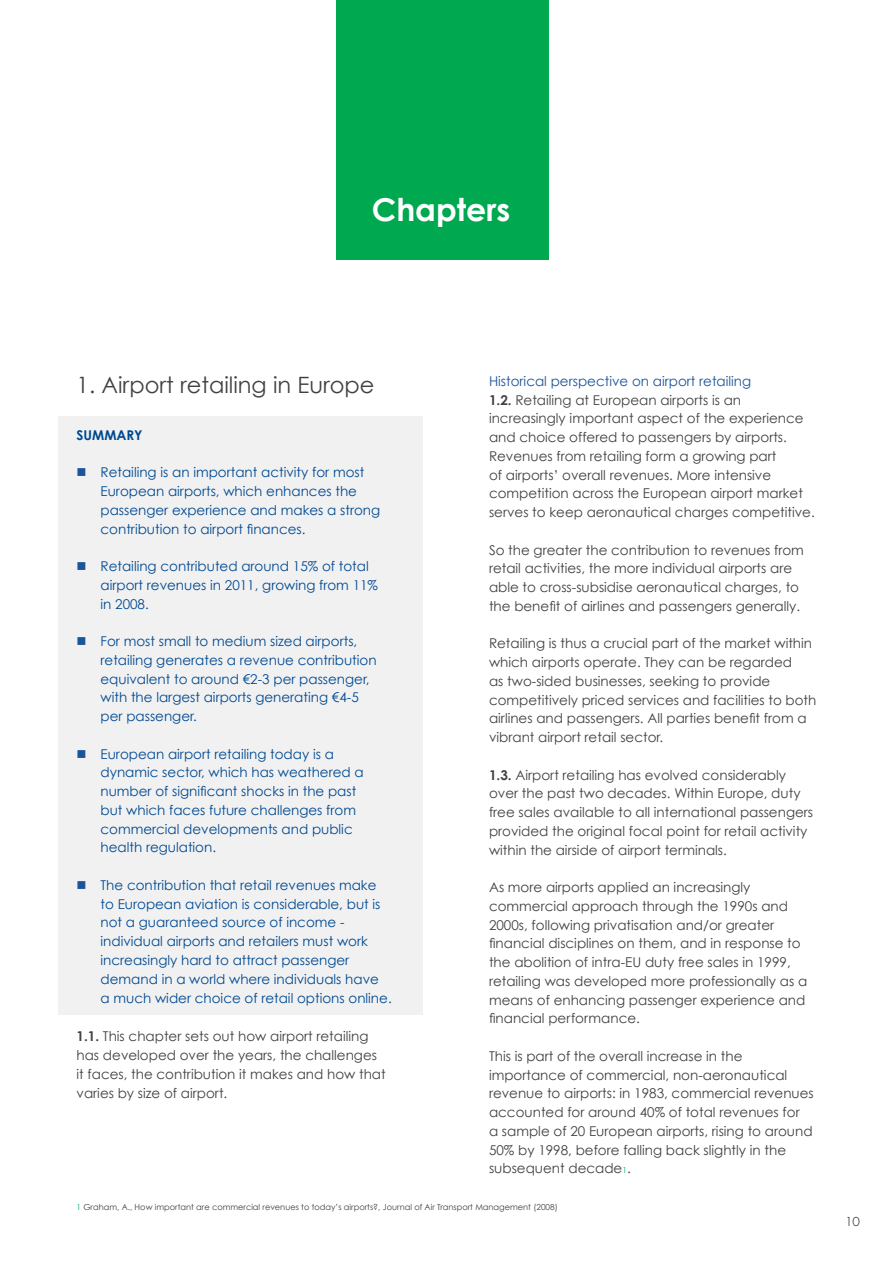
<style>
.page{position:relative;width:893px;height:1263px;background:#fff}
.page>*{position:absolute;margin:0;border:0;box-sizing:border-box;transform-origin:0 0}
.t1{font:700 31.5px "Century Gothic";color:#fff}
.t2{font:22.5px "Century Gothic";color:#414042}
.t3{font:13.5px/18.8px "Century Gothic";color:#414042}
.t4{font:13.5px/18.8px "Century Gothic";color:#004990}
.t5{font:700 13.5px "Century Gothic";color:#004990}
.t6{font:300 12px "Futura";color:#000}
.t7{font:8.25px "Century Gothic";color:#414042}
.s1{color:#1b5498}
.s2{font-weight:700}
.s3{font-size:8.25px;color:#00af5a}
.s4{color:#00af5a}
</style>
<div class="page">
<div style="left:58px;top:417px;width:364px;height:598px;background:#f1f1f2"></div>
<div style="left:336px;top:0;width:213px;height:259px;background:#00a94f"></div>
<h1 class="t1" style="left:372px;top:190px;width:140px">CHAPTERS</h1>
<h2 class="t2" style="left:77px;top:371px;width:300px">1. Airport retailing in Europe</h2>
<p class="t5" style="left:77px;top:426px;width:68px">SUMMARY</p>
<p class="t4" style="left:101px;top:463px;width:281px;text-indent:-24px"><span class="s1">■</span> Retailing is an important activity for most European airports, which enhances the passenger experience and makes a strong contribution to airport finances.</p>
<p class="t4" style="left:101px;top:557px;width:279px;text-indent:-24px"><span class="s1">■</span> Retailing contributed around 15% of total airport revenues in 2011, growing from 11% in 2008.</p>
<p class="t4" style="left:101px;top:632px;width:278px;text-indent:-24px"><span class="s1">■</span> For most small to medium sized airports, retailing generates a revenue contribution equivalent to around €2-3 per passenger, with the largest airports generating €4-5 per passenger.</p>
<p class="t4" style="left:101px;top:744px;width:265px;text-indent:-24px"><span class="s1">■</span> European airport retailing today is a dynamic sector, which has weathered a number of significant shocks in the past but which faces future challenges from commercial developments and public health regulation.</p>
<p class="t4" style="left:101px;top:875px;width:293px;text-indent:-24px"><span class="s1">■</span> The contribution that retail revenues make to European aviation is considerable, but is not a guaranteed source of income - individual airports and retailers must work increasingly hard to attract passenger demand in a world where individuals have<br>a much wider choice of retail options online.</p>
<p class="t3" style="left:77px;top:1027px;width:311px"><span class="s2">1.1.</span> This chapter sets out how airport retailing has developed over the years, the challenges it faces, the contribution it makes and how that varies by size of airport.</p>
<p class="t3" style="left:489px;top:371px;width:327px"><span class="s1">Historical perspective on airport retailing<br></span><span class="s2">1.2.</span> Retailing at European airports is an increasingly important aspect of the experience and choice offered to passengers by airports.<br>Revenues from retailing form a growing part<br>of airports’ overall revenues. More intensive competition across the European airport market serves to keep aeronautical charges competitive.</p>
<p class="t3" style="left:489px;top:540px;width:316px">So the greater the contribution to revenues from retail activities, the more individual airports are able to cross-subsidise aeronautical charges, to the benefit of airlines and passengers generally.</p>
<p class="t3" style="left:489px;top:634px;width:329px">Retailing is thus a crucial part of the market within which airports operate. They can be regarded<br>as two-sided businesses, seeking to provide competitively priced services and facilities to both airlines and passengers. All parties benefit from a vibrant airport retail sector.</p>
<p class="t3" style="left:489px;top:765px;width:326px"><span class="s2">1.3.</span> Airport retailing has evolved considerably over the past two decades. Within Europe, duty free sales available to all international passengers provided the original focal point for retail activity within the airside of airport terminals.</p>
<p class="t3" style="left:489px;top:878px;width:320px">As more airports applied an increasingly commercial approach through the 1990s and 2000s, following privatisation and/or greater financial disciplines on them, and in response to the abolition of intra-EU duty free sales in 1999, retailing was developed more professionally as a means of enhancing passenger experience and financial performance.</p>
<p class="t3" style="left:489px;top:1046px;width:326px">This is part of the overall increase in the importance of commercial, non-aeronautical revenue to airports: in 1983, commercial revenues accounted for around 40% of total revenues for<br>a sample of 20 European airports, rising to around 50% by 1998, before falling back slightly in the subsequent decade<span class="s3">1</span>.</p>
<p class="t7" style="left:77px;top:1201px;width:483px"><span class="s4">1</span> Graham, A., How important are commercial revenues to today’s airports?, Journal of Air Transport Management (2008)</p>
<p class="t6" style="left:845px;top:1214px;width:16px">10</p>
</div>
